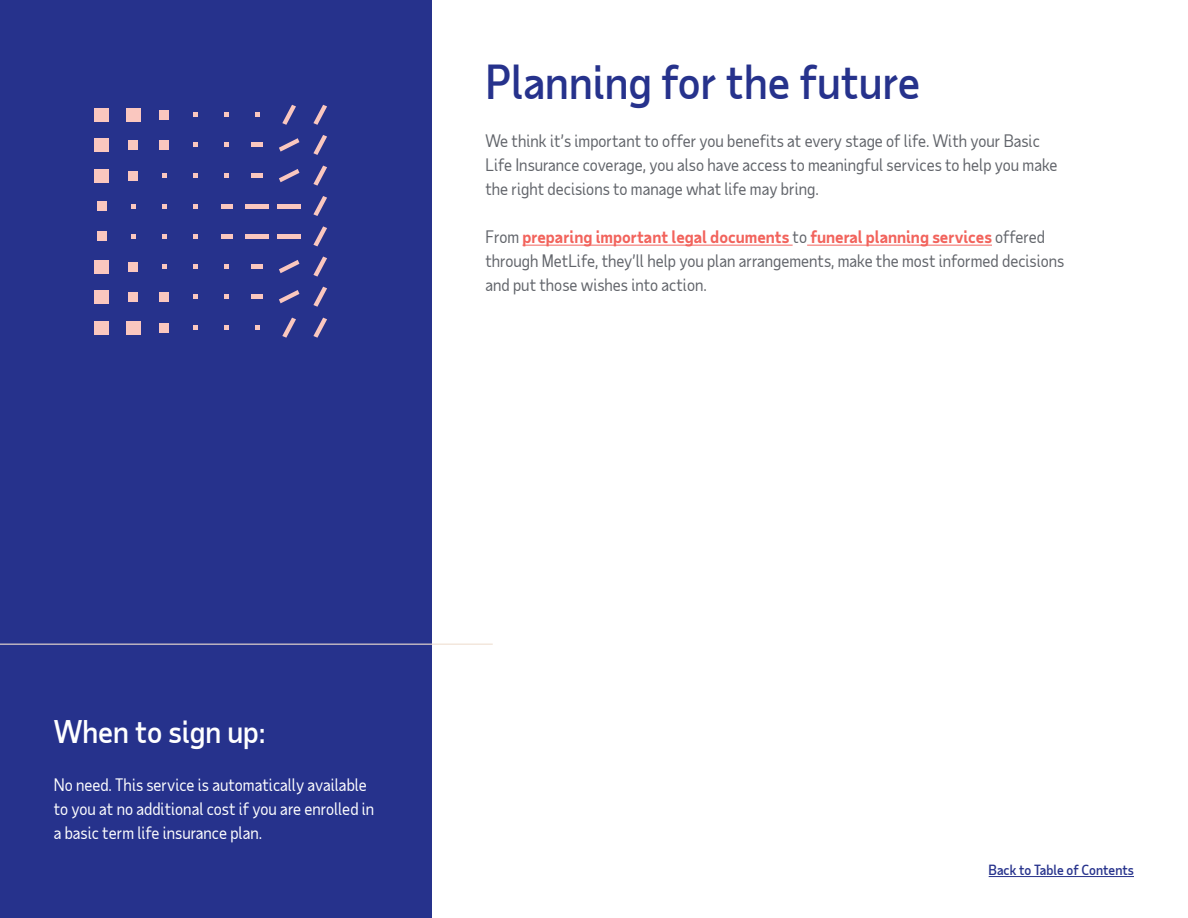
<style>
.page{position:relative;width:1188px;height:918px;background:#fff}
.page>*{position:absolute;margin:0;border:0;box-sizing:border-box;transform-origin:0 0}
.t1{font:500 45px "Taub Sans";color:#26328c}
.t2{font:500 30px "Taub Sans";color:#fff}
.t3{font:16.5px/24px "Taub Sans";color:#61646a}
.t4{font:16.5px/24px "Taub Sans";color:#fff}
.t5{font:500 13.5px "Taub Sans";color:#26328c}
.s1{font-weight:700;color:#f2635c}
</style>
<div class="page">
<hr style="left:522px;top:245px;width:271px;height:1px;background:#f2635d">
<hr style="left:807px;top:245px;width:185px;height:1px;background:#f2635d">
<div style="left:0;top:0;width:432px;height:918px;background:#26328c"></div>
<hr style="left:0;top:644px;width:493px;height:1px;background:#efdfd1">
<hr style="left:989px;top:876px;width:145px;height:1px;background:#26328c">
<hr style="left:246px;top:204px;width:23px;height:4px;background:#fac7bf">
<hr style="left:221px;top:204px;width:12px;height:4px;background:#fac7bf">
<div style="left:251px;top:173px;width:12px;height:5px;background:#fac7bf"></div>
<hr style="left:251px;top:143px;width:12px;height:4px;background:#fac7bf">
<div style="left:251px;top:294px;width:12px;height:5px;background:#fac7bf"></div>
<div style="left:251px;top:264px;width:12px;height:5px;background:#fac7bf"></div>
<div style="left:246px;top:234px;width:23px;height:5px;background:#fac7bf"></div>
<hr style="left:277px;top:204px;width:24px;height:4px;background:#fac7bf">
<div style="left:277px;top:234px;width:24px;height:5px;background:#fac7bf"></div>
<div style="left:221px;top:234px;width:12px;height:5px;background:#fac7bf"></div>
<svg style="left:193px;top:113px;width:5px;height:4px"></svg>
<svg style="left:193px;top:143px;width:5px;height:4px"></svg>
<svg style="left:224px;top:113px;width:5px;height:4px"></svg>
<svg style="left:224px;top:143px;width:5px;height:4px"></svg>
<svg style="left:224px;top:173px;width:5px;height:5px"></svg>
<svg style="left:224px;top:264px;width:5px;height:5px"></svg>
<svg style="left:224px;top:294px;width:5px;height:5px"></svg>
<svg style="left:224px;top:325px;width:5px;height:5px"></svg>
<svg style="left:193px;top:173px;width:5px;height:5px"></svg>
<svg style="left:255px;top:113px;width:5px;height:4px"></svg>
<svg style="left:255px;top:325px;width:5px;height:5px"></svg>
<svg style="left:193px;top:204px;width:5px;height:4px"></svg>
<svg style="left:193px;top:234px;width:5px;height:5px"></svg>
<svg style="left:193px;top:264px;width:5px;height:5px"></svg>
<svg style="left:162px;top:173px;width:5px;height:5px"></svg>
<svg style="left:162px;top:204px;width:5px;height:4px"></svg>
<svg style="left:162px;top:234px;width:5px;height:5px"></svg>
<svg style="left:131px;top:204px;width:4px;height:4px"></svg>
<svg style="left:131px;top:234px;width:4px;height:5px"></svg>
<svg style="left:162px;top:264px;width:5px;height:5px"></svg>
<svg style="left:193px;top:294px;width:5px;height:5px"></svg>
<svg style="left:193px;top:325px;width:5px;height:5px"></svg>
<div style="left:160px;top:110px;width:9px;height:9px;background:#fac7bf"></div>
<div style="left:160px;top:140px;width:9px;height:9px;background:#fac7bf"></div>
<div style="left:128px;top:140px;width:10px;height:9px;background:#fac7bf"></div>
<div style="left:128px;top:262px;width:10px;height:9px;background:#fac7bf"></div>
<div style="left:128px;top:292px;width:10px;height:9px;background:#fac7bf"></div>
<div style="left:97px;top:232px;width:10px;height:9px;background:#fac7bf"></div>
<div style="left:97px;top:201px;width:10px;height:10px;background:#fac7bf"></div>
<div style="left:128px;top:171px;width:10px;height:9px;background:#fac7bf"></div>
<div style="left:160px;top:292px;width:9px;height:9px;background:#fac7bf"></div>
<div style="left:160px;top:323px;width:9px;height:9px;background:#fac7bf"></div>
<div style="left:126px;top:108px;width:14px;height:14px;background:#fac7bf"></div>
<div style="left:95px;top:108px;width:14px;height:14px;background:#fac7bf"></div>
<div style="left:95px;top:138px;width:14px;height:14px;background:#fac7bf"></div>
<div style="left:95px;top:169px;width:14px;height:13px;background:#fac7bf"></div>
<div style="left:95px;top:260px;width:14px;height:13px;background:#fac7bf"></div>
<div style="left:95px;top:290px;width:14px;height:14px;background:#fac7bf"></div>
<div style="left:95px;top:321px;width:14px;height:13px;background:#fac7bf"></div>
<div style="left:126px;top:321px;width:14px;height:13px;background:#fac7bf"></div>
<svg style="left:279px;top:138px;width:20px;height:14px"></svg>
<svg style="left:279px;top:169px;width:20px;height:13px"></svg>
<svg style="left:279px;top:260px;width:20px;height:13px"></svg>
<svg style="left:279px;top:290px;width:20px;height:13px"></svg>
<svg style="left:313px;top:105px;width:14px;height:20px"></svg>
<svg style="left:282px;top:105px;width:14px;height:20px"></svg>
<svg style="left:282px;top:318px;width:14px;height:20px"></svg>
<svg style="left:313px;top:135px;width:14px;height:20px"></svg>
<svg style="left:313px;top:166px;width:14px;height:20px"></svg>
<svg style="left:313px;top:196px;width:14px;height:20px"></svg>
<svg style="left:313px;top:226px;width:14px;height:20px"></svg>
<svg style="left:313px;top:257px;width:14px;height:20px"></svg>
<svg style="left:313px;top:287px;width:14px;height:20px"></svg>
<svg style="left:313px;top:318px;width:14px;height:20px"></svg>
<h1 class="t1" style="left:485px;top:53px;width:437px">Planning for the future</h1>
<p class="t3" style="left:485px;top:128px;width:574px">We think it’s important to offer you benefits at every stage of life. With your Basic<br>Life Insurance coverage, you also have access to meaningful services to help you make the right decisions to manage what life may bring.</p>
<p class="t3" style="left:485px;top:224px;width:580px">From <span class="s1">preparing important legal documents</span> to <span class="s1">funeral planning services</span> offered through MetLife, they’ll help you plan arrangements, make the most informed decisions and put those wishes into action.</p>
<h2 class="t2" style="left:54px;top:712px;width:214px">When to sign up:</h2>
<p class="t4" style="left:54px;top:772px;width:322px">No need. This service is automatically available to you at no additional cost if you are enrolled in a basic term life insurance plan.</p>
<p class="t5" style="left:989px;top:861px;width:147px">Back to Table of Contents</p>
</div>
